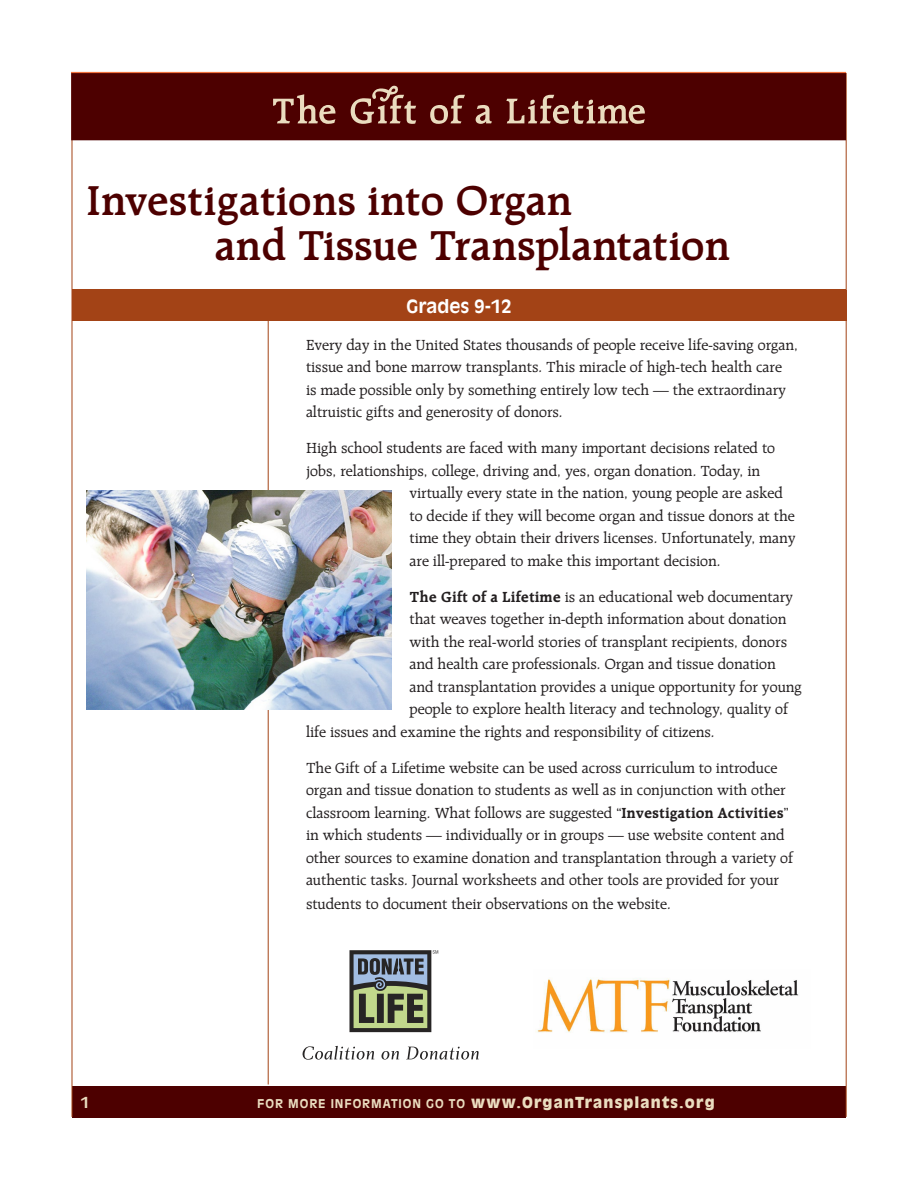
<style>
.page{position:relative;width:918px;height:1188px;background:#fff}
.page>*{position:absolute;margin:0;border:0;box-sizing:border-box;transform-origin:0 0}
.t1{font:600 45px/45px "Raleigh";color:#4d0000}
.t2{font:700 18px "Antique Olive";color:#fff}
.t3{font:15.75px/22.5px "Raleigh";color:#231f20}
.t4{font:900 15px "Antique Olive";letter-spacing:.075em;color:#ebddc0}
.t5{font:700 15px "Antique Olive";color:#ebddc0}
.s1{font-weight:700}
.s2{font-weight:700;font-size:12px}
</style>
<div class="page">
<div style="left:72px;top:1086px;width:774px;height:32px;background:#4d0000"></div>
<hr style="left:72px;top:73px;width:1px;height:1044px;background:#a34316">
<hr style="left:846px;top:73px;width:1px;height:1044px;background:#a34316">
<div style="left:72px;top:73px;width:774px;height:67px;background:#4d0000"></div>
<svg style="left:273px;top:94px;width:62px;height:30px"></svg>
<svg style="left:430px;top:95px;width:35px;height:29px"></svg>
<svg style="left:476px;top:105px;width:16px;height:19px"></svg>
<svg style="left:506px;top:95px;width:139px;height:29px"></svg>
<svg style="left:351px;top:85px;width:65px;height:39px"></svg>
<svg style="left:72px;top:71px;width:774px;height:3px;background:#c47a64"></svg>
<hr style="left:72px;top:289px;width:774px;height:1px;background:#a34316">
<div style="left:72px;top:290px;width:774px;height:31px;background:#a34316"></div>
<img style="left:535px;top:978px;width:264px;height:55px">
<svg style="left:349px;top:950px;width:89px;height:82px;background:#768074"></svg>
<svg style="left:303px;top:1046px;width:71px;height:14px"></svg>
<svg style="left:381px;top:1051px;width:18px;height:9px"></svg>
<svg style="left:406px;top:1047px;width:73px;height:13px"></svg>
<hr style="left:268px;top:289px;width:1px;height:795px;background:#a34316">
<img style="left:87px;top:490px;width:305px;height:220px">
<h1 class="t1" style="left:215px;top:178px;width:517px;text-indent:-128px">Investigations into Organ<br>and Tissue Transplantation</h1>
<p class="t2" style="left:406px;top:295px;width:107px">Grades 9-12</p>
<p class="t3" style="left:306px;top:333px;width:494px">Every day in the United States thousands of people receive life-saving organ, tissue and bone marrow transplants. This miracle of high-tech health care<br>is made possible only by something entirely low tech — the extraordinary altruistic gifts and generosity of donors.</p>
<p class="t3" style="left:306px;top:437px;width:471px">High school students are faced with many important decisions related to</p>
<p class="t3" style="left:306px;top:459px;width:456px">jobs, relationships, college, driving and, yes, organ donation. Today, in</p>
<p class="t3" style="left:410px;top:482px;width:375px">virtually every state in the nation, young people are asked</p>
<p class="t3" style="left:410px;top:504px;width:387px">to decide if they will become organ and tissue donors at the</p>
<p class="t3" style="left:410px;top:527px;width:388px">time they obtain their drivers licenses. Unfortunately, many</p>
<p class="t3" style="left:410px;top:549px;width:313px">are ill-prepared to make this important decision.</p>
<p class="t3" style="left:410px;top:585px;width:385px"><span class="s1">The Gift of a Lifetime</span> is an educational web documentary</p>
<p class="t3" style="left:410px;top:608px;width:379px">that weaves together in-depth information about donation</p>
<p class="t3" style="left:410px;top:630px;width:379px">with the real-world stories of transplant recipients, donors</p>
<p class="t3" style="left:410px;top:653px;width:368px">and health care professionals. Organ and tissue donation</p>
<p class="t3" style="left:410px;top:675px;width:394px">and transplantation provides a unique opportunity for young</p>
<p class="t3" style="left:410px;top:698px;width:380px">people to explore health literacy and technology, quality of</p>
<p class="t3" style="left:306px;top:720px;width:410px">life issues and examine the rights and responsibility of citizens.</p>
<p class="t3" style="left:306px;top:756px;width:489px">The Gift of a Lifetime website can be used across curriculum to introduce organ and tissue donation to students as well as in conjunction with other classroom learning. What follows are suggested “<span class="s1">Investigation Activities</span>” in which students — individually or in groups — use website content and other sources to examine donation and transplantation through a variety of authentic tasks. Journal worksheets and other tools are provided for your</p>
<p class="t3" style="left:306px;top:893px;width:367px">students to document their observations on the website.</p>
<p class="t5" style="left:81px;top:1093px;width:10px">1</p>
<p class="t4" style="left:257px;top:1093px;width:459px"><span class="s2">FOR MORE INFORMATION GO TO</span> www.OrganTransplants.org</p>
</div>
